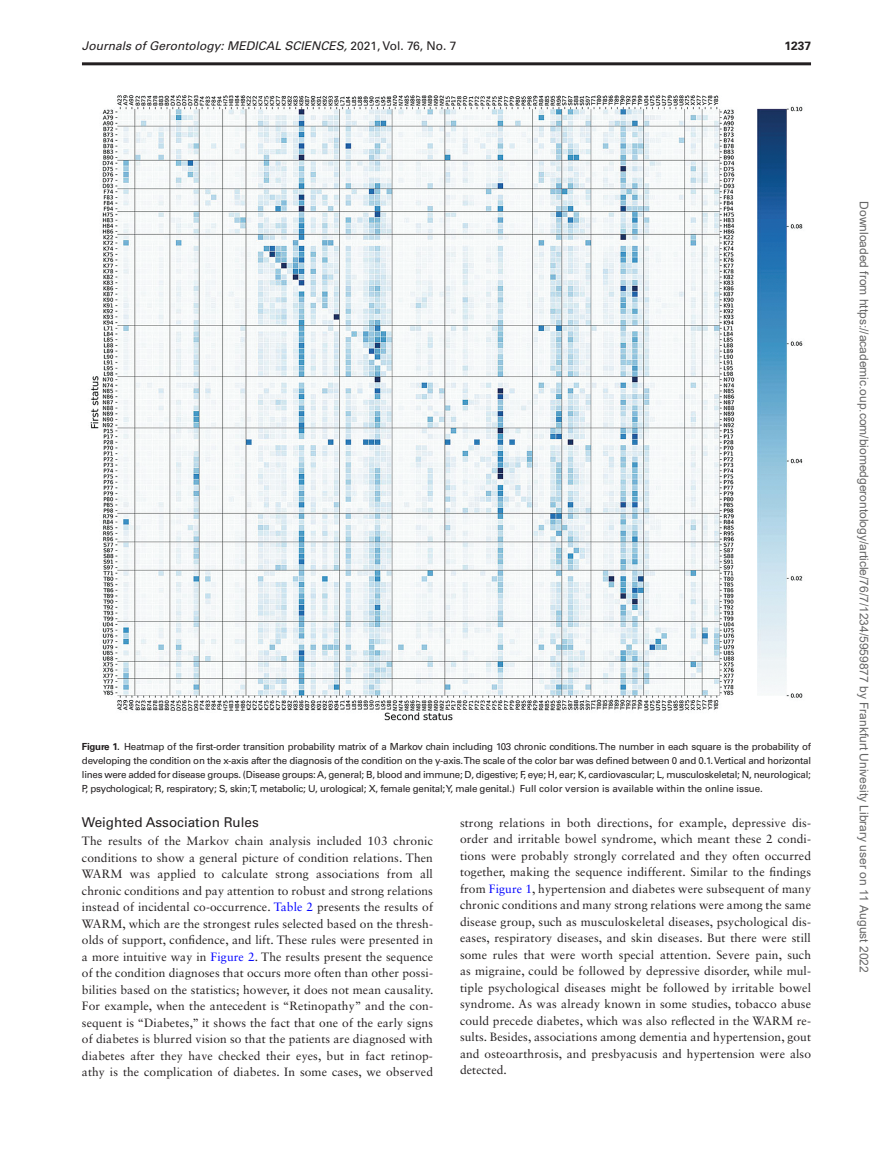
<style>
.page{position:relative;width:893px;height:1174px;background:#fff}
.page>*{position:absolute;margin:0;border:0;box-sizing:border-box;transform-origin:0 0}
.t1{font:13.5px "Univers LT Std";color:#231f20}
.t2{font:12px/16.5px "Sabon LT Std";letter-spacing:.01em;color:#231f20;text-align:justify}
.t3{font:12px "Arial";color:#666}
.t4{font:italic 12px "Univers LT Std";color:#231f20}
.t5{font:700 12px "Univers LT Std";color:#231f20}
.t6{font:9.75px/14.2px "Univers LT Std";color:#231f20;text-align:justify}
.s1{font-style:normal}
.s2{font-weight:700}
.s3{color:#00f}
</style>
<div class="page">
<img style="left:90px;top:95px;width:713px;height:626px">
<hr style="left:82px;top:62px;width:729px;height:3px;background:#231f20">
<p class="t4" style="left:82px;top:39px;width:376px">Journals of Gerontology: MEDICAL SCIENCES, <span class="s1">2021, Vol. 76, No. 7</span></p>
<p class="t5" style="left:784px;top:39px;width:28px">1237</p>
<p class="t6" style="left:82px;top:739px;width:731px"><span class="s2">Figure 1.</span> Heatmap of the first-order transition probability matrix of a Markov chain including 103 chronic conditions. The number in each square is the probability of developing the condition on the x-axis after the diagnosis of the condition on the y-axis. The scale of the color bar was defined between 0 and 0.1. Vertical and horizontal lines were added for disease groups. (Disease groups: A, general; B, blood and immune; D, digestive; F, eye; H, ear; K, cardiovascular; L, musculoskeletal; N, neurological; P, psychological; R, respiratory; S, skin; T, metabolic; U, urological; X, female genital; Y, male genital.) Full color version is available within the online issue.</p>
<p class="t1" style="left:82px;top:814px;width:178px">Weighted Association Rules</p>
<p class="t2" style="left:82px;top:832px;width:353px">The results of the Markov chain analysis included 103 chronic conditions to show a general picture of condition relations. Then WARM was applied to calculate strong associations from all chronic conditions and pay attention to robust and strong relations instead of incidental co-occurrence. <span class="s3">Table 2</span> presents the results of WARM, which are the strongest rules selected based on the thresh&shy;olds of support, confidence, and lift. These rules were presented in a more intuitive way in <span class="s3">Figure 2</span>. The results present the sequence of the condition diagnoses that occurs more often than other possi&shy;bilities based on the statistics; however, it does not mean causality.<br>For example, when the antecedent is “Retinopathy” and the con&shy;sequent is “Diabetes,” it shows the fact that one of the early signs of diabetes is blurred vision so that the patients are diagnosed with diabetes after they have checked their eyes, but in fact retinop&shy;athy is the complication of diabetes. In some cases, we observed</p>
<p class="t2" style="left:460px;top:814px;width:353px">strong relations in both directions, for example, depressive dis&shy;order and irritable bowel syndrome, which meant these 2 condi&shy;tions were probably strongly correlated and they often occurred together, making the sequence indifferent. Similar to the findings from <span class="s3">Figure 1</span>, hypertension and diabetes were subsequent of many chronic conditions and many strong relations were among the same disease group, such as musculoskeletal diseases, psychological dis&shy;eases, respiratory diseases, and skin diseases. But there were still some rules that were worth special attention. Severe pain, such as migraine, could be followed by depressive disorder, while mul&shy;tiple psychological diseases might be followed by irritable bowel syndrome. As was already known in some studies, tobacco abuse could precede diabetes, which was also reflected in the WARM re&shy;sults. Besides, associations among dementia and hypertension, gout and osteoarthrosis, and presbyacusis and hypertension were also detected.</p>
<p class="t3" style="left:868px;top:201px;width:773px;rotate:90deg">Downloaded from https://academic.oup.com/biomedgerontology/article/76/7/1234/5959877 by Frankfurt Univesity Library user on 11 August 2022</p>
</div>
